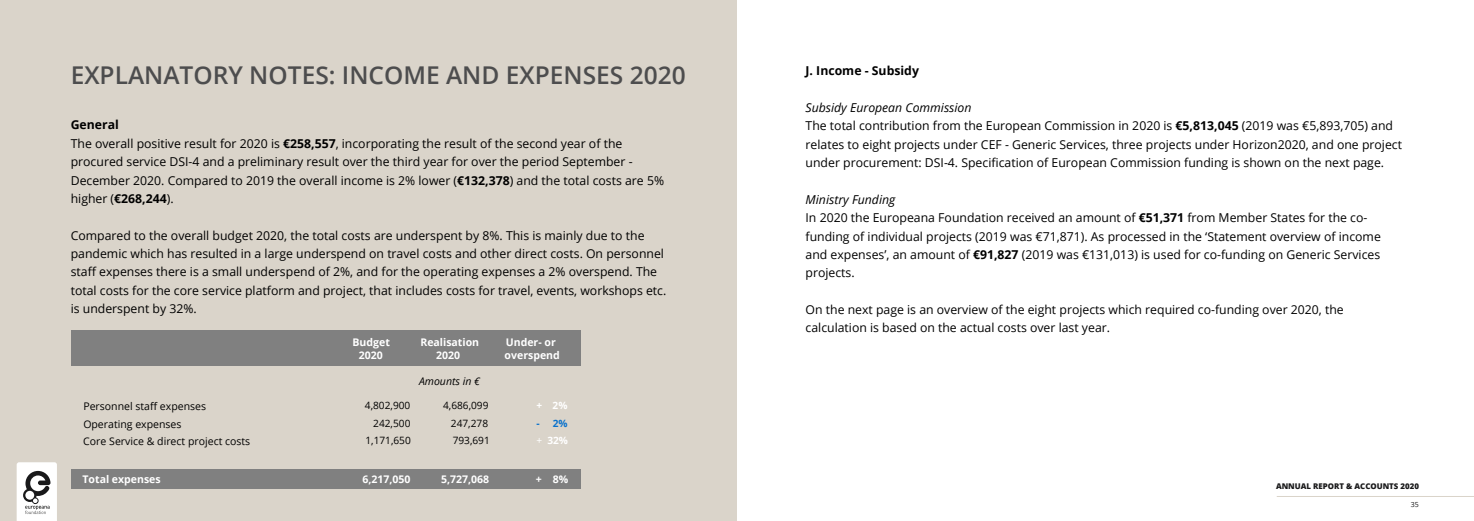
<style>
.page{position:relative;width:1474px;height:521px;background:#fff}
.page>*{position:absolute;margin:0;border:0;box-sizing:border-box;transform-origin:0 0}
.t1{font:600 24.5px "Open Sans";color:#4d4d4e}
.t2{font:12.25px/18.4px "Open Sans";color:#000}
.t3{font:700 12.25px "Open Sans";color:#000}
.t4{font:700 10.5px/12.6px "Open Sans";color:#fff;text-align:center}
.t5{font:10.5px/17.4px "Open Sans";color:#000}
.t6{font:italic 10.5px "Open Sans";color:#000}
.t7{font:10.06px "Open Sans";color:#000}
.t8{font:700 10.06px "Open Sans";color:#fff}
.t9{font:700 10.06px "Open Sans";color:#0a72cc}
.t10{font:800 7.88px "Open Sans";color:#19191a}
.t11{font:7px "Open Sans";color:#19191a}
.s1{font-weight:700}
.s2{font-weight:400}
.s3{font-style:italic}
</style>
<div class="page">
<hr style="left:1276px;top:496px;width:197px;height:1px;background:#dad4ca">
<div style="left:0;top:0;width:737px;height:521px;background:#dad4ca"></div>
<svg style="left:17px;top:462px;width:40px;height:59px;background:#d5d5d5"></svg>
<div style="left:71px;top:330px;width:509px;height:35px;background:#808080"></div>
<div style="left:71px;top:469px;width:509px;height:20px;background:#808080"></div>
<h1 class="t1" style="left:71px;top:59px;width:616px">EXPLANATORY NOTES: INCOME AND EXPENSES 2020</h1>
<p class="t2" style="left:71px;top:115px;width:595px"><span class="s1">General<br></span>The overall positive result for 2020 is <span class="s1">€258,557</span>, incorporating the result of the second year of the procured service DSI-4 and a preliminary result over the third year for over the period September - December 2020. Compared to 2019 the overall income is 2% lower (<span class="s1">€132,378</span>) and the total costs are 5% higher (<span class="s1">€268,244</span>).</p>
<p class="t2" style="left:71px;top:226px;width:597px">Compared to the overall budget 2020, the total costs are underspent by 8%. This is mainly due to the pandemic which has resulted in a large underspend on travel costs and other direct costs. On personnel staff expenses there is a small underspend of 2%, and for the operating expenses a 2% overspend. The total costs for the core service platform and project, that includes costs for travel, events, workshops etc. is underspent by 32%.</p>
<p class="t5" style="left:83px;top:397px;width:124px">Personnel staff expenses<br>Operating expenses</p>
<p class="t4" style="left:352px;top:336px;width:39px">Budget<br>2020</p>
<p class="t4" style="left:420px;top:336px;width:60px">Realisation<br>2020</p>
<p class="t4" style="left:504px;top:336px;width:57px;text-align:left">Under- or overspend</p>
<p class="t6" style="left:419px;top:374px;width:62px">Amounts in €</p>
<p class="t7" style="left:365px;top:399px;width:47px">4,802,900</p>
<p class="t7" style="left:443px;top:399px;width:47px">4,686,099</p>
<p class="t8" style="left:536px;top:398px;width:33px">+ 2%</p>
<p class="t9" style="left:536px;top:416px;width:33px">- 2%</p>
<p class="t7" style="left:373px;top:416px;width:39px">242,500</p>
<p class="t7" style="left:451px;top:416px;width:39px">247,278</p>
<p class="t5" style="left:83px;top:432px;width:168px">Core Service &amp; direct project costs</p>
<p class="t7" style="left:365px;top:433px;width:47px">1,171,650</p>
<p class="t7" style="left:453px;top:433px;width:39px">793,691</p>
<p class="t8" style="left:536px;top:433px;width:33px"><span class="s2">+</span> 32%</p>
<p class="t4" style="left:82px;top:472px;width:80px">Total expenses</p>
<p class="t4" style="left:362px;top:472px;width:50px">6,217,050</p>
<p class="t4" style="left:441px;top:472px;width:50px">5,727,068</p>
<p class="t4" style="left:536px;top:472px;width:34px">+ 8%</p>
<p class="t3" style="left:805px;top:62px;width:115px">J. Income - Subsidy</p>
<p class="t2" style="left:805px;top:98px;width:598px"><span class="s3">Subsidy European Commission<br></span>The total contribution from the European Commission in 2020 is <span class="s1">€5,813,045</span> (2019 was €5,893,705) and relates to eight projects under CEF - Generic Services, three projects under Horizon2020, and one project under procurement: DSI-4. Specification of European Commission funding is shown on the next page.</p>
<p class="t2" style="left:805px;top:190px;width:577px"><span class="s3">Ministry Funding<br></span>In 2020 the Europeana Foundation received an amount of <span class="s1">€51,371</span> from Member States for the co&shy;funding of individual projects (2019 was €71,871). As processed in the ‘Statement overview of income and expenses’, an amount of <span class="s1">€91,827</span> (2019 was €131,013) is used for co-funding on Generic Services projects.</p>
<p class="t2" style="left:805px;top:300px;width:540px">On the next page is an overview of the eight projects which required co-funding over 2020, the calculation is based on the actual costs over last year.</p>
<p class="t10" style="left:1275px;top:480px;width:144px">ANNUAL REPORT &amp; ACCOUNTS 2020</p>
<p class="t11" style="left:1410px;top:500px;width:10px">35</p>
</div>
